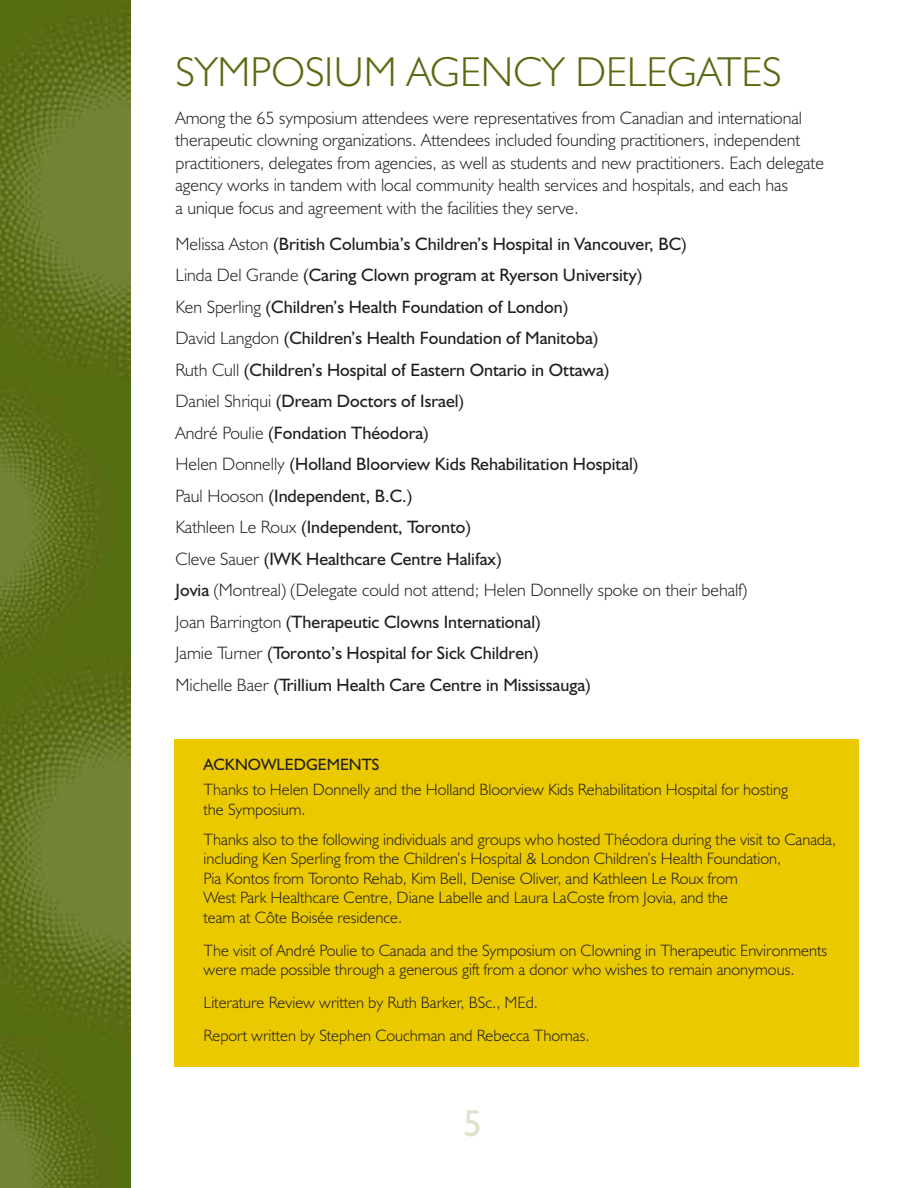
<style>
.page{position:relative;width:918px;height:1188px;background:#fff}
.page>*{position:absolute;margin:0;border:0;box-sizing:border-box;transform-origin:0 0}
.t1{font:300 42px "Humanist 521 BT";color:#566c11}
.t2{font:37.5px "Humanist 521 BT";color:#dde2cf}
.t3{font:18px/31.5px "Humanist 521 BT";color:#231f20}
.t4{font:300 18px/22.5px "Humanist 521 BT";color:#231f20}
.t5{font:300 16.5px/19.5px "Humanist 521 BT";color:#231f20}
.t6{font:16.5px "Humanist 521 BT";color:#231f20}
.s1{font-weight:300}
</style>
<div class="page">
<img style="left:0;top:0;width:130px;height:1188px">
<div style="left:175px;top:739px;width:684px;height:327px;background:#ebc900"></div>
<h1 class="t1" style="left:176px;top:46px;width:46px">Symposium</h1>
<h1 class="t1" style="left:407px;top:46px;width:51px">Agency</h1>
<h1 class="t1" style="left:575px;top:46px;width:54px">Delegates</h1>
<p class="t4" style="left:176px;top:106px;width:650px">Among the 65 symposium attendees were representatives from Canadian and international therapeutic clowning organizations. Attendees included founding practitioners, independent practitioners, delegates from agencies, as well as students and new practitioners. Each delegate agency works in tandem with local community health services and hospitals, and each has<br>a unique focus and agreement with the facilities they serve.</p>
<p class="t3" style="left:176px;top:227px;width:573px"><span class="s1">Melissa Aston</span> (British Columbia’s Children’s Hospital in Vancouver, BC)<br><span class="s1">Linda Del Grande</span> (Caring Clown program at Ryerson University)<br><span class="s1">Ken Sperling</span> (Children’s Health Foundation of London)<br><span class="s1">David Langdon</span> (Children’s Health Foundation of Manitoba)<br><span class="s1">Ruth Cull</span> (Children’s Hospital of Eastern Ontario in Ottawa)<br><span class="s1">Daniel Shriqui</span> (Dream Doctors of Israel)<br><span class="s1">André Poulie</span> (Fondation Théodora)<br><span class="s1">Helen Donnelly</span> (Holland Bloorview Kids Rehabilitation Hospital)<br><span class="s1">Paul Hooson</span> (Independent, B.C.)<br><span class="s1">Kathleen Le Roux</span> (Independent, Toronto)<br><span class="s1">Cleve Sauer</span> (IWK Healthcare Centre Halifax)<br>Jovia <span class="s1">(Montreal) (Delegate could not attend; Helen Donnelly spoke on their behalf)<br>Joan Barrington</span> (Therapeutic Clowns International)<br><span class="s1">Jamie Turner</span> (Toronto’s Hospital for Sick Children)<br><span class="s1">Michelle Baer</span> (Trillium Health Care Centre in Mississauga)</p>
<p class="t6" style="left:204px;top:754px;width:177px">ACKNOWLEDGEMENTS</p>
<p class="t5" style="left:204px;top:780px;width:586px">Thanks to Helen Donnelly and the Holland Bloorview Kids Rehabilitation Hospital for hosting the Symposium.</p>
<p class="t5" style="left:204px;top:829px;width:634px">Thanks also to the following individuals and groups who hosted Théodora during the visit to Canada, including Ken Sperling from the Children’s Hospital &amp; London Children’s Health Foundation,<br>Pia Kontos from Toronto Rehab, Kim Bell, Denise Oliver, and Kathleen Le Roux from<br>West Park Healthcare Centre, Diane Labelle and Laura LaCoste from Jovia, and the<br>team at Côte Boisée residence.</p>
<p class="t5" style="left:204px;top:940px;width:625px">The visit of André Poulie to Canada and the Symposium on Clowning in Therapeutic Environments were made possible through a generous gift from a donor who wishes to remain anonymous.</p>
<p class="t5" style="left:204px;top:986px;width:388px;line-height:33px">Literature Review written by Ruth Barker, BSc., MEd.<br>Report written by Stephen Couchman and Rebecca Thomas.</p>
<h2 class="t2" style="left:463px;top:1100px;width:20px">5</h2>
</div>
